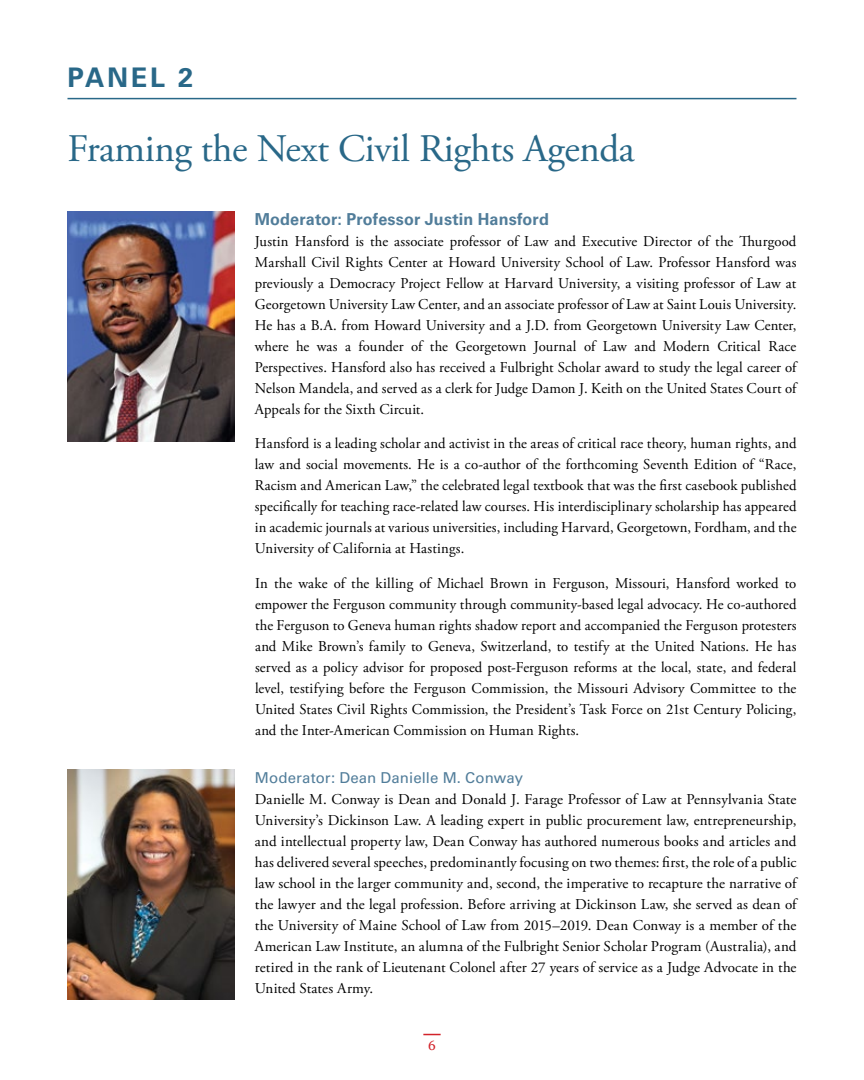
<style>
.page{position:relative;width:864px;height:1080px;background:#fff}
.page>*{position:absolute;margin:0;border:0;box-sizing:border-box;transform-origin:0 0}
.t1{font:39px "Adobe Garamond Pro";letter-spacing:-.01em;color:#296888}
.t2{font:700 27px "Univers LT Std";letter-spacing:.095em;color:#296888}
.t3{font:700 16.5px "Univers LT Std";letter-spacing:.01em;color:#517d9a}
.t4{font:15px/21px "Adobe Garamond Pro";letter-spacing:.01em;color:#000;text-align:justify}
.t5{font:15px "Univers LT Std";letter-spacing:.005em;color:#517d9a}
.t6{font:13.5px "Georgia";color:#d2232a}
</style>
<div class="page">
<svg style="left:423px;top:1034px;width:18px;height:1px"></svg>
<hr style="left:68px;top:98px;width:728px;height:1px;background:#296888">
<img style="left:68px;top:212px;width:167px;height:229px">
<img style="left:68px;top:770px;width:167px;height:229px">
<h2 class="t2" style="left:68px;top:62px;width:127px">PANEL 2</h2>
<h1 class="t1" style="left:68px;top:125px;width:569px">Framing the Next Civil Rights Agenda</h1>
<p class="t3" style="left:255px;top:209px;width:296px">Moderator: Professor Justin Hansford</p>
<p class="t4" style="left:255px;top:231px;width:543px">Justin Hansford is the associate professor of Law and Executive Director of the Thurgood Marshall Civil Rights Center at Howard University School of Law. Professor Hansford was previously a Democracy Project Fellow at Harvard University, a visiting professor of Law at Georgetown University Law Center, and an associate professor of Law at Saint Louis University.<br>He has a B.A. from Howard University and a J.D. from Georgetown University Law Center, where he was a founder of the Georgetown Journal of Law and Modern Critical Race Perspectives. Hansford also has received a Fulbright Scholar award to study the legal career of Nelson Mandela, and served as a clerk for Judge Damon J. Keith on the United States Court of Appeals for the Sixth Circuit.</p>
<p class="t4" style="left:255px;top:434px;width:543px">Hansford is a leading scholar and activist in the areas of critical race theory, human rights, and law and social movements. He is a co-author of the forthcoming Seventh Edition of “Race, Racism and American Law,” the celebrated legal textbook that was the first casebook published specifically for teaching race-related law courses. His interdisciplinary scholarship has appeared in academic journals at various universities, including Harvard, Georgetown, Fordham, and the University of California at Hastings.</p>
<p class="t4" style="left:255px;top:573px;width:543px">In the wake of the killing of Michael Brown in Ferguson, Missouri, Hansford worked to empower the Ferguson community through community-based legal advocacy. He co-authored the Ferguson to Geneva human rights shadow report and accompanied the Ferguson protesters and Mike Brown’s family to Geneva, Switzerland, to testify at the United Nations. He has served as a policy advisor for proposed post-Ferguson reforms at the local, state, and federal level, testifying before the Ferguson Commission, the Missouri Advisory Committee to the United States Civil Rights Commission, the President’s Task Force on 21st Century Policing, and the Inter-American Commission on Human Rights.</p>
<p class="t5" style="left:255px;top:769px;width:270px">Moderator: Dean Danielle M. Conway</p>
<p class="t4" style="left:255px;top:789px;width:543px">Danielle M. Conway is Dean and Donald J. Farage Professor of Law at Pennsylvania State University’s Dickinson Law. A leading expert in public procurement law, entrepreneurship, and intellectual property law, Dean Conway has authored numerous books and articles and has delivered several speeches, predominantly focusing on two themes: first, the role of a public law school in the larger community and, second, the imperative to recapture the narrative of the lawyer and the legal profession. Before arriving at Dickinson Law, she served as dean of the University of Maine School of Law from 2015–2019. Dean Conway is a member of the American Law Institute, an alumna of the Fulbright Senior Scholar Program (Australia), and retired in the rank of Lieutenant Colonel after 27 years of service as a Judge Advocate in the United States Army.</p>
<p class="t6" style="left:428px;top:1036px;width:9px">6</p>
</div>
